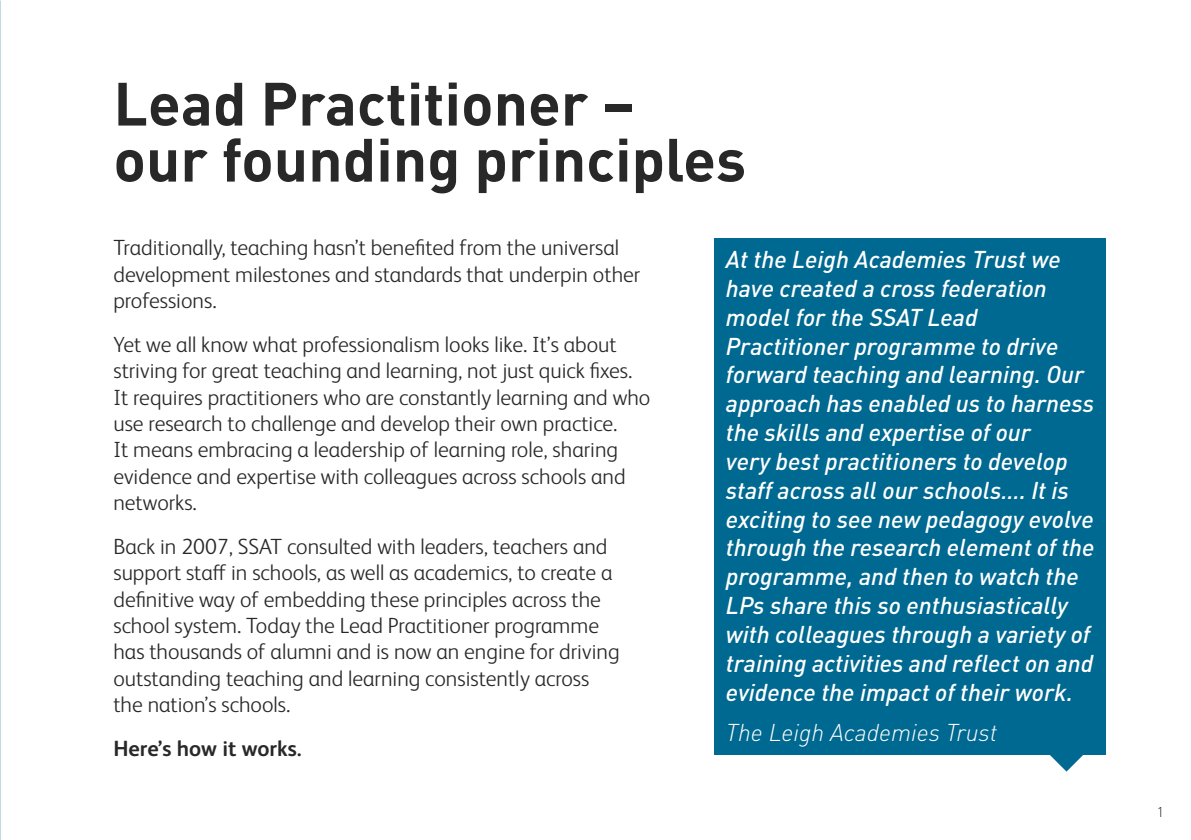
<style>
.page{position:relative;width:1191px;height:840px;background:#fff}
.page>*{position:absolute;margin:0;border:0;box-sizing:border-box;transform-origin:0 0}
.t1{font:700 60px/56px "DIN";color:#292829}
.t2{font:italic 500 24px/28.8px "DINOT";color:#fff}
.t3{font:italic 300 24px "DINOT";color:#fff}
.t4{font:300 22px/26.4px "FS Albert Pro";color:#292829}
.t5{font:700 22px "FS Albert Pro";color:#292829}
.t6{font:300 14px "DIN";color:#292829}
</style>
<div class="page">
<div style="left:714px;top:238px;width:392px;height:516px;background:#006991"></div>
<svg style="left:1038px;top:754px;width:56px;height:17px"></svg>
<h1 class="t1" style="left:113px;top:73px;width:634px">Lead Practitioner –<br>our founding principles</h1>
<p class="t4" style="left:113px;top:233px;width:528px">Traditionally, teaching hasn’t benefited from the universal development milestones and standards that underpin other professions.</p>
<p class="t4" style="left:113px;top:329px;width:538px">Yet we all know what professionalism looks like. It’s about striving for great teaching and learning, not just quick fixes.<br>It requires practitioners who are constantly learning and who use research to challenge and develop their own practice.<br>It means embracing a leadership of learning role, sharing evidence and expertise with colleagues across schools and networks.</p>
<p class="t4" style="left:113px;top:531px;width:508px">Back in 2007, SSAT consulted with leaders, teachers and support staff in schools, as well as academics, to create a definitive way of embedding these principles across the school system. Today the Lead Practitioner programme has thousands of alumni and is now an engine for driving outstanding teaching and learning consistently across the nation’s schools.</p>
<p class="t5" style="left:113px;top:732px;width:190px">Here’s how it works.</p>
<p class="t2" style="left:726px;top:244px;width:370px">At the Leigh Academies Trust we have created a cross federation model for the SSAT Lead Practitioner programme to drive forward teaching and learning. Our approach has enabled us to harness the skills and expertise of our<br>very best practitioners to develop staff across all our schools…. It is exciting to see new pedagogy evolve through the research element of the programme, and then to watch the LPs share this so enthusiastically with colleagues through a variety of training activities and reflect on and evidence the impact of their work.</p>
<p class="t3" style="left:726px;top:717px;width:273px">The Leigh Academies Trust</p>
<p class="t6" style="left:1157px;top:803px;width:9px">1</p>
</div>
